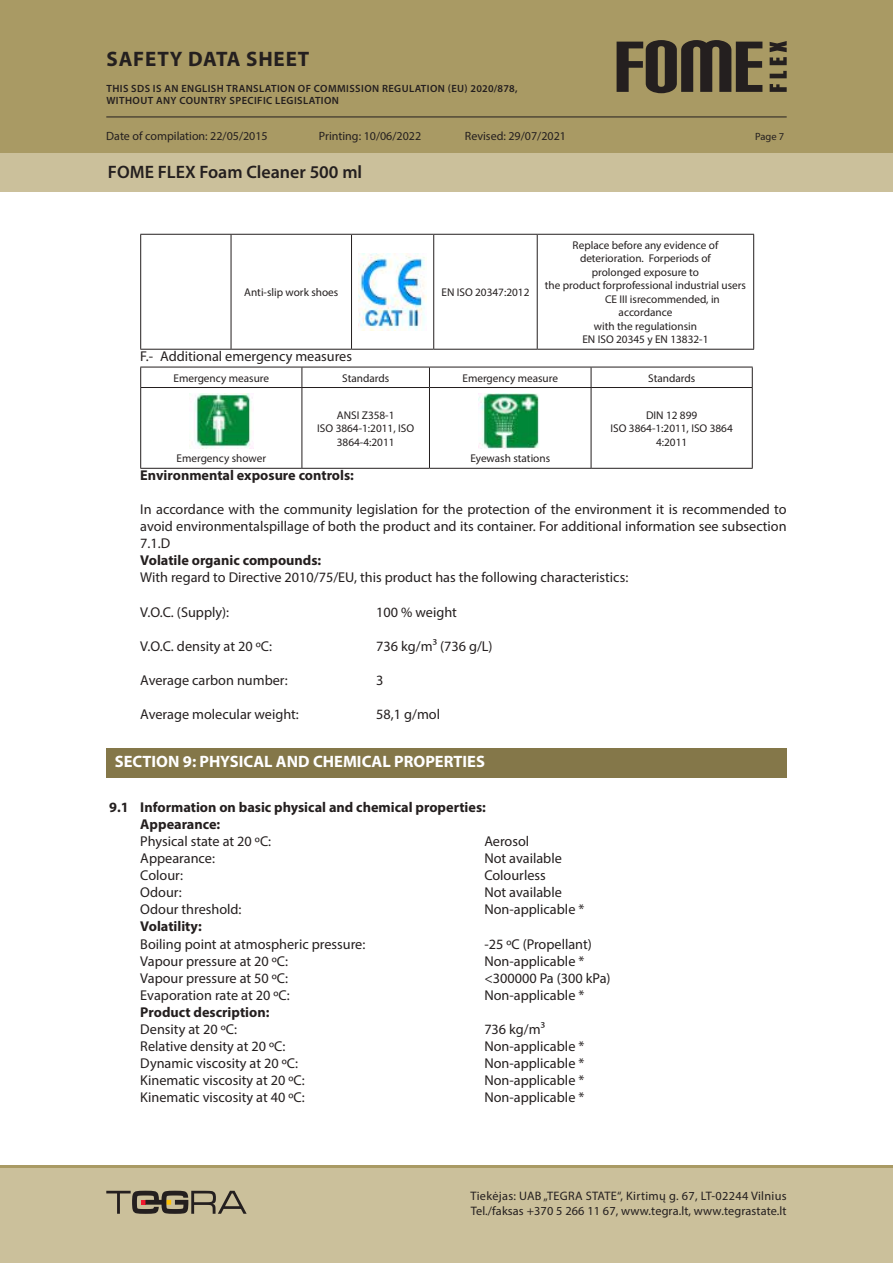
<style>
.page{position:relative;width:893px;height:1263px;background:#fff}
.page>*{position:absolute;margin:0;border:0;box-sizing:border-box;transform-origin:0 0}
.t1{font:700 21px "Myriad Pro";letter-spacing:.04em;color:#241f1f}
.t2{font:600 18px "Myriad Pro";color:#241f1f}
.t3{font:700 16.5px "Myriad Pro";color:#fff}
.t4{font:14.25px/17.1px "Myriad Pro";color:#241f1f;text-align:justify}
.t5{font:700 14.25px/17.1px "Myriad Pro";color:#241f1f}
.t6{font:12.3px/14.7px "Myriad Pro";letter-spacing:.01em;color:#241f1f}
.t7{font:12px "Myriad Pro";color:#241f1f}
.t8{font:11.25px/13.5px "Myriad Pro";color:#241f1f;text-align:center}
.t9{font:600 10.5px/12.6px "Myriad Pro";letter-spacing:.04em;color:#241f1f}
.t10{font:10.5px "Myriad Pro";color:#241f1f}
</style>
<div class="page">
<div style="left:0;top:0;width:893px;height:191px;background:#a99a64"></div>
<div style="left:0;top:153px;width:893px;height:38px;background:#cbc09b"></div>
<div style="left:0;top:1165px;width:893px;height:98px;background:#cbc09b"></div>
<hr style="left:0;top:1165px;width:893px;height:2px;background:#a99a64">
<svg style="left:770px;top:84px;width:17px;height:8px"></svg>
<svg style="left:770px;top:71px;width:17px;height:7px"></svg>
<svg style="left:770px;top:41px;width:17px;height:24px"></svg>
<svg style="left:617px;top:40px;width:145px;height:53px"></svg>
<svg style="left:106px;top:1191px;width:141px;height:23px"></svg>
<hr style="left:106px;top:117px;width:681px;height:1px;background:#241f1f">
<hr style="left:140px;top:234px;width:91px;height:1px;background:#241f1f">
<hr style="left:140px;top:235px;width:1px;height:114px;background:#241f1f">
<hr style="left:231px;top:234px;width:120px;height:1px;background:#241f1f">
<hr style="left:231px;top:235px;width:1px;height:114px;background:#241f1f">
<hr style="left:351px;top:234px;width:83px;height:1px;background:#241f1f">
<hr style="left:351px;top:235px;width:1px;height:114px;background:#241f1f">
<hr style="left:434px;top:234px;width:103px;height:1px;background:#241f1f">
<hr style="left:433px;top:235px;width:1px;height:114px;background:#241f1f">
<hr style="left:537px;top:234px;width:217px;height:1px;background:#241f1f">
<hr style="left:537px;top:235px;width:1px;height:114px;background:#241f1f">
<hr style="left:753px;top:235px;width:1px;height:114px;background:#241f1f">
<hr style="left:140px;top:349px;width:91px;height:1px;background:#241f1f">
<hr style="left:231px;top:349px;width:120px;height:1px;background:#241f1f">
<hr style="left:351px;top:349px;width:83px;height:1px;background:#241f1f">
<hr style="left:434px;top:349px;width:103px;height:1px;background:#241f1f">
<hr style="left:537px;top:349px;width:217px;height:1px;background:#241f1f">
<img style="left:359px;top:253px;width:67px;height:77px">
<hr style="left:140px;top:367px;width:162px;height:1px;background:#241f1f">
<svg style="left:140px;top:367px;width:1px;height:20px"></svg>
<hr style="left:302px;top:367px;width:127px;height:1px;background:#241f1f">
<svg style="left:302px;top:367px;width:1px;height:20px"></svg>
<hr style="left:429px;top:367px;width:162px;height:1px;background:#241f1f">
<svg style="left:429px;top:367px;width:1px;height:20px"></svg>
<hr style="left:591px;top:367px;width:162px;height:1px;background:#241f1f">
<svg style="left:591px;top:367px;width:1px;height:20px"></svg>
<svg style="left:752px;top:367px;width:1px;height:20px"></svg>
<hr style="left:140px;top:387px;width:162px;height:1px;background:#241f1f">
<hr style="left:140px;top:388px;width:1px;height:80px;background:#241f1f">
<hr style="left:302px;top:387px;width:127px;height:1px;background:#241f1f">
<hr style="left:302px;top:388px;width:1px;height:80px;background:#241f1f">
<hr style="left:429px;top:387px;width:162px;height:1px;background:#241f1f">
<hr style="left:429px;top:388px;width:1px;height:80px;background:#241f1f">
<hr style="left:591px;top:387px;width:162px;height:1px;background:#241f1f">
<hr style="left:591px;top:388px;width:1px;height:80px;background:#241f1f">
<hr style="left:752px;top:388px;width:1px;height:80px;background:#241f1f">
<hr style="left:140px;top:468px;width:162px;height:1px;background:#241f1f">
<hr style="left:302px;top:468px;width:127px;height:1px;background:#241f1f">
<hr style="left:429px;top:468px;width:162px;height:1px;background:#241f1f">
<hr style="left:591px;top:468px;width:162px;height:1px;background:#241f1f">
<img style="left:189px;top:393px;width:64px;height:56px">
<img style="left:478px;top:393px;width:61px;height:56px">
<div style="left:106px;top:748px;width:681px;height:29px;background:#847749"></div>
<h1 class="t1" style="left:107px;top:46px;width:204px">SAFETY DATA SHEET</h1>
<p class="t9" style="left:106px;top:82px;width:413px">THIS SDS IS AN ENGLISH TRANSLATION OF COMMISSION REGULATION (EU) 2020/878,<br>WITHOUT ANY COUNTRY SPECIFIC LEGISLATION</p>
<p class="t7" style="left:106px;top:128px;width:163px">Date of compilation: 22/05/2015</p>
<p class="t7" style="left:319px;top:128px;width:104px">Printing: 10/06/2022</p>
<p class="t7" style="left:465px;top:128px;width:103px">Revised: 29/07/2021</p>
<p class="t10" style="left:755px;top:130px;width:31px">Page 7</p>
<p class="t2" style="left:108px;top:160px;width:256px">FOME FLEX Foam Cleaner 500 ml</p>
<p class="t8" style="left:244px;top:285px;width:96px">Anti-slip work shoes</p>
<p class="t8" style="left:441px;top:285px;width:89px">EN ISO 20347:2012</p>
<p class="t8" style="left:573px;top:238px;width:147px">Replace before any evidence of</p>
<p class="t8" style="left:580px;top:251px;width:132px">deterioration. Forperiods of</p>
<p class="t8" style="left:592px;top:265px;width:109px">prolonged exposure to</p>
<p class="t8" style="left:545px;top:278px;width:203px">the product forprofessional industrial users</p>
<p class="t8" style="left:605px;top:292px;width:116px">CE III isrecommended, in</p>
<p class="t8" style="left:619px;top:305px;width:55px">accordance</p>
<p class="t8" style="left:594px;top:319px;width:105px">with the regulationsin</p>
<p class="t8" style="left:582px;top:332px;width:128px">EN ISO 20345 y EN 13832-1</p>
<p class="t4" style="left:140px;top:347px;width:213px">F.- Additional emergency measures</p>
<p class="t8" style="left:174px;top:371px;width:97px">Emergency measure</p>
<p class="t8" style="left:342px;top:371px;width:49px">Standards</p>
<p class="t8" style="left:462px;top:371px;width:97px">Emergency measure</p>
<p class="t8" style="left:648px;top:371px;width:49px">Standards</p>
<p class="t8" style="left:177px;top:452px;width:91px">Emergency shower</p>
<p class="t8" style="left:317px;top:408px;width:98px">ANSI Z358-1<br>ISO 3864-1:2011, ISO<br>3864-4:2011</p>
<p class="t8" style="left:470px;top:452px;width:81px">Eyewash stations</p>
<p class="t8" style="left:610px;top:408px;width:124px">DIN 12 899<br>ISO 3864-1:2011, ISO 3864<br>4:2011</p>
<p class="t5" style="left:140px;top:466px;width:215px">Environmental exposure controls:</p>
<p class="t4" style="left:140px;top:500px;width:648px">In accordance with the community legislation for the protection of the environment it is recommended to avoid environmentalspillage of both the product and its container. For additional information see subsection 7.1.D</p>
<p class="t5" style="left:140px;top:551px;width:182px">Volatile organic compounds:</p>
<p class="t4" style="left:140px;top:569px;width:489px">With regard to Directive 2010/75/EU, this product has the following characteristics:</p>
<p class="t4" style="left:140px;top:603px;width:90px">V.O.C. (Supply):</p>
<p class="t4" style="left:376px;top:603px;width:82px">100 % weight</p>
<p class="t4" style="left:140px;top:637px;width:133px">V.O.C. density at 20 ºC:</p>
<p class="t4" style="left:376px;top:637px;width:118px">736 kg/m³ (736 g/L)</p>
<p class="t4" style="left:140px;top:671px;width:149px">Average carbon number:</p>
<p class="t4" style="left:376px;top:671px;width:9px">3</p>
<p class="t4" style="left:140px;top:706px;width:160px">Average molecular weight:</p>
<p class="t4" style="left:376px;top:706px;width:65px">58,1 g/mol</p>
<p class="t3" style="left:115px;top:751px;width:372px">SECTION 9: PHYSICAL AND CHEMICAL PROPERTIES</p>
<p class="t5" style="left:140px;top:798px;width:347px;text-indent:-31px">9.1 Information on basic physical and chemical properties:<br>Appearance:</p>
<p class="t4" style="left:140px;top:832px;width:132px">Physical state at 20 ºC:</p>
<p class="t4" style="left:484px;top:832px;width:46px">Aerosol</p>
<p class="t4" style="left:140px;top:849px;width:76px">Appearance:</p>
<p class="t4" style="left:484px;top:849px;width:79px">Not available</p>
<p class="t4" style="left:140px;top:866px;width:44px">Colour:</p>
<p class="t4" style="left:484px;top:866px;width:63px">Colourless</p>
<p class="t4" style="left:140px;top:884px;width:43px">Odour:</p>
<p class="t4" style="left:484px;top:884px;width:79px">Not available</p>
<p class="t4" style="left:140px;top:901px;width:103px">Odour threshold:</p>
<p class="t4" style="left:484px;top:901px;width:102px">Non-applicable *</p>
<p class="t5" style="left:140px;top:917px;width:63px">Volatility:</p>
<p class="t4" style="left:140px;top:935px;width:226px">Boiling point at atmospheric pressure:</p>
<p class="t4" style="left:484px;top:935px;width:109px">-25 ºC (Propellant)</p>
<p class="t4" style="left:140px;top:952px;width:149px">Vapour pressure at 20 ºC:</p>
<p class="t4" style="left:484px;top:952px;width:102px">Non-applicable *</p>
<p class="t4" style="left:140px;top:969px;width:149px">Vapour pressure at 50 ºC:</p>
<p class="t4" style="left:484px;top:969px;width:128px">&lt;300000 Pa (300 kPa)</p>
<p class="t4" style="left:140px;top:986px;width:151px">Evaporation rate at 20 ºC:</p>
<p class="t4" style="left:484px;top:986px;width:102px">Non-applicable *</p>
<p class="t5" style="left:140px;top:1003px;width:131px">Product description:</p>
<p class="t4" style="left:140px;top:1020px;width:98px">Density at 20 ºC:</p>
<p class="t4" style="left:484px;top:1020px;width:62px">736 kg/m³</p>
<p class="t4" style="left:140px;top:1037px;width:147px">Relative density at 20 ºC:</p>
<p class="t4" style="left:484px;top:1037px;width:102px">Non-applicable *</p>
<p class="t4" style="left:140px;top:1055px;width:159px">Dynamic viscosity at 20 ºC:</p>
<p class="t4" style="left:484px;top:1055px;width:102px">Non-applicable *</p>
<p class="t4" style="left:140px;top:1072px;width:166px">Kinematic viscosity at 20 ºC:</p>
<p class="t4" style="left:484px;top:1072px;width:102px">Non-applicable *</p>
<p class="t4" style="left:140px;top:1089px;width:166px">Kinematic viscosity at 40 ºC:</p>
<p class="t4" style="left:484px;top:1089px;width:102px">Non-applicable *</p>
<p class="t6" style="left:470px;top:1188px;width:318px">Tiekėjas: UAB „TEGRA STATE“, Kirtimų g. 67, LT-02244 Vilnius<br>Tel./faksas +370 5 266 11 67, www.tegra.lt, www.tegrastate.lt</p>
</div>
